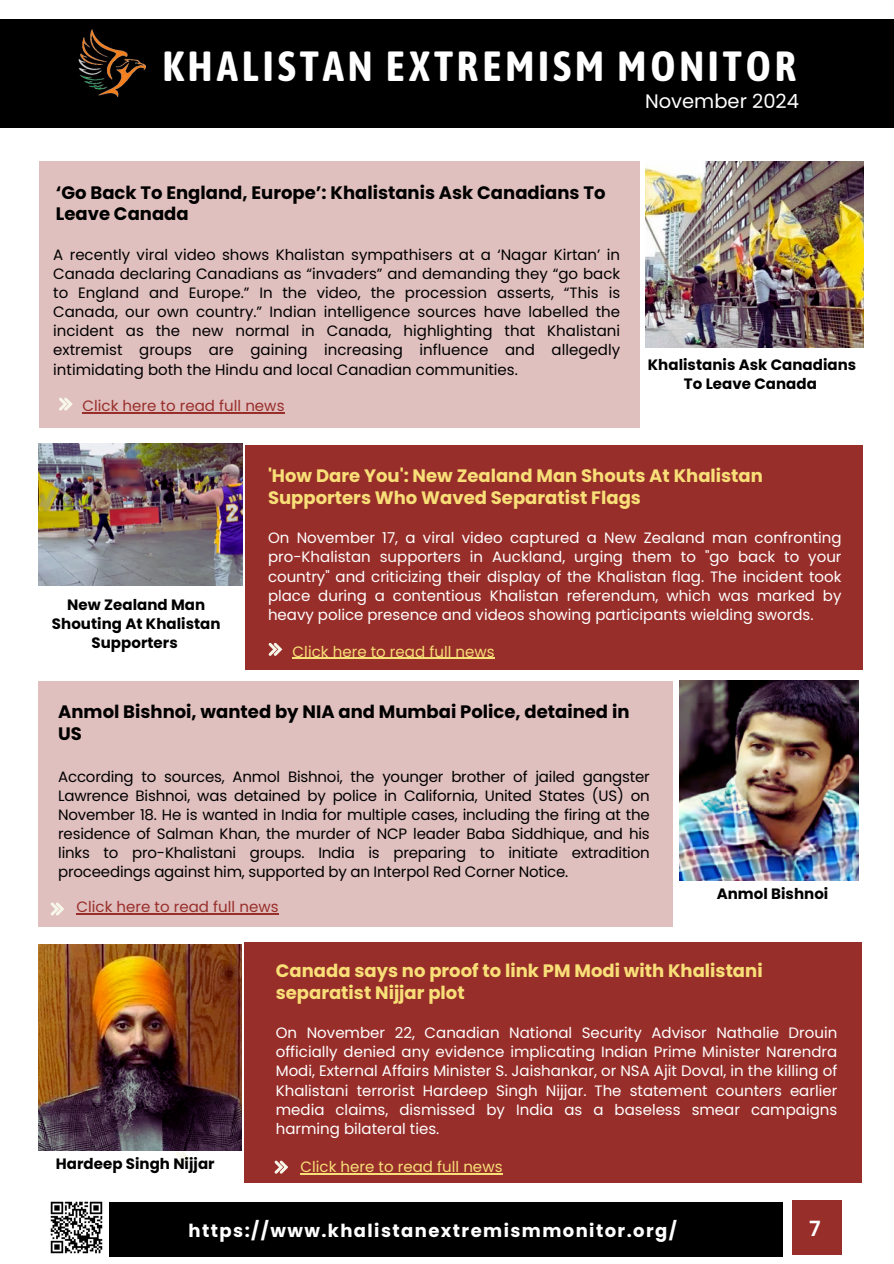
<style>
.page{position:relative;width:894px;height:1264px;background:#fff}
.page>*{position:absolute;margin:0;border:0;box-sizing:border-box;transform-origin:0 0}
.t1{font:700 42px "Asap Condensed";letter-spacing:.09em;color:#fff}
.t2{font:600 21px "Poppins";color:#fff}
.t3{font:19.5px "Poppins";color:#fff}
.t4{font:700 18px/21.3px "Poppins";color:#f8df77}
.t5{font:700 18px/21.3px "Poppins";color:#000}
.t6{font:700 18px "Poppins";letter-spacing:.08em;color:#fff}
.t7{font:15px/19.2px "Poppins";letter-spacing:-.005em;color:#000;text-align:justify}
.t8{font:15px/19.2px "Poppins";color:#fff;text-align:justify}
.t9{font:700 15px/19.2px "Poppins";letter-spacing:.005em;color:#000;text-align:center}
.t10{font:15px "Poppins";letter-spacing:.005em;color:#982e2a}
.t11{font:15px "Poppins";letter-spacing:.005em;color:#f8df77}
</style>
<div class="page">
<div style="left:0;top:19px;width:893px;height:109px;background:#000"></div>
<img style="left:78px;top:29px;width:67px;height:68px">
<div style="left:39px;top:162px;width:600px;height:266px;background:#e0c0bf"></div>
<svg style="left:59px;top:397px;width:13px;height:13px"></svg>
<div style="left:245px;top:445px;width:617px;height:225px;background:#982e2a"></div>
<div style="left:38px;top:681px;width:634px;height:245px;background:#e0c0bf"></div>
<svg style="left:51px;top:902px;width:13px;height:13px"></svg>
<div style="left:109px;top:1202px;width:673px;height:54px;background:#000"></div>
<div style="left:791px;top:1200px;width:49px;height:54px;background:#982e2a"></div>
<img style="left:50px;top:1201px;width:53px;height:53px">
<svg style="left:268px;top:643px;width:14px;height:13px"></svg>
<div style="left:244px;top:942px;width:617px;height:241px;background:#982e2a"></div>
<svg style="left:176px;top:1152px;width:14px;height:12px"></svg>
<svg style="left:274px;top:1160px;width:14px;height:13px"></svg>
<img style="left:645px;top:162px;width:218px;height:185px">
<img style="left:39px;top:444px;width:203px;height:141px">
<img style="left:679px;top:680px;width:179px;height:200px">
<img style="left:38px;top:944px;width:204px;height:206px">
<hr style="left:82px;top:412px;width:202px;height:1px;background:#982e2a">
<hr style="left:292px;top:658px;width:202px;height:1px;background:#f8df77">
<hr style="left:76px;top:912px;width:202px;height:2px;background:#982e2a">
<hr style="left:300px;top:1173px;width:202px;height:1px;background:#f8df77">
<h2 class="t1" style="left:162px;top:42px;width:635px">KHALISTAN EXTREMISM MONITOR</h2>
<p class="t3" style="left:645px;top:88px;width:155px">November 2024</p>
<p class="t5" style="left:56px;top:182px;width:551px">‘Go Back To England, Europe’: Khalistanis Ask Canadians To<br>Leave Canada</p>
<p class="t7" style="left:53px;top:245px;width:568px">A recently viral video shows Khalistan sympathisers at a ‘Nagar Kirtan’ in Canada declaring Canadians as “invaders” and demanding they “go back to England and Europe.” In the video, the procession asserts, “This is Canada, our own country.” Indian intelligence sources have labelled the incident as the new normal in Canada, highlighting that Khalistani extremist groups are gaining increasing influence and allegedly intimidating both the Hindu and local Canadian communities.</p>
<p class="t10" style="left:82px;top:395px;width:203px">Click here to read full news</p>
<p class="t9" style="left:647px;top:355px;width:210px">Khalistanis Ask Canadians<br>To Leave Canada</p>
<p class="t9" style="left:52px;top:595px;width:170px">New Zealand Man<br>Shouting At Khalistan<br>Supporters</p>
<h1 class="t4" style="left:268px;top:465px;width:496px">'How Dare You': New Zealand Man Shouts At Khalistan<br>Supporters Who Waved Separatist Flags</h1>
<h3 class="t8" style="left:268px;top:528px;width:575px">On November 17, a viral video captured a New Zealand man confronting pro-Khalistan supporters in Auckland, urging them to "go back to your country" and criticizing their display of the Khalistan flag. The incident took place during a contentious Khalistan referendum, which was marked by heavy police presence and videos showing participants wielding swords.</h3>
<h4 class="t11" style="left:292px;top:641px;width:203px">Click here to read full news</h4>
<p class="t5" style="left:58px;top:701px;width:572px">Anmol Bishnoi, wanted by NIA and Mumbai Police, detained in<br>US</p>
<p class="t7" style="left:58px;top:766px;width:593px">According to sources, Anmol Bishnoi, the younger brother of jailed gangster Lawrence Bishnoi, was detained by police in California, United States (US) on November 18. He is wanted in India for multiple cases, including the firing at the residence of Salman Khan, the murder of NCP leader Baba Siddhique, and his links to pro-Khalistani groups. India is preparing to initiate extradition proceedings against him, supported by an Interpol Red Corner Notice.</p>
<h2 class="t10" style="left:76px;top:896px;width:203px">Click here to read full news</h2>
<h2 class="t9" style="left:716px;top:883px;width:113px">Anmol Bishnoi</h2>
<p class="t4" style="left:276px;top:960px;width:488px">Canada says no proof to link PM Modi with Khalistani separatist Nijjar plot</p>
<p class="t8" style="left:276px;top:1023px;width:563px">On November 22, Canadian National Security Advisor Nathalie Drouin officially denied any evidence implicating Indian Prime Minister Narendra Modi, External Affairs Minister S. Jaishankar, or NSA Ajit Doval, in the killing of Khalistani terrorist Hardeep Singh Nijjar. The statement counters earlier media claims, dismissed by India as a baseless smear campaigns harming bilateral ties.</p>
<p class="t9" style="left:56px;top:1154px;width:160px">Hardeep Singh Nijjar</p>
<p class="t11" style="left:300px;top:1156px;width:203px">Click here to read full news</p>
<p class="t6" style="left:188px;top:1218px;width:489px">https://www.khalistanextremismmonitor.org/</p>
<h4 class="t2" style="left:809px;top:1213px;width:13px">7</h4>
</div>
